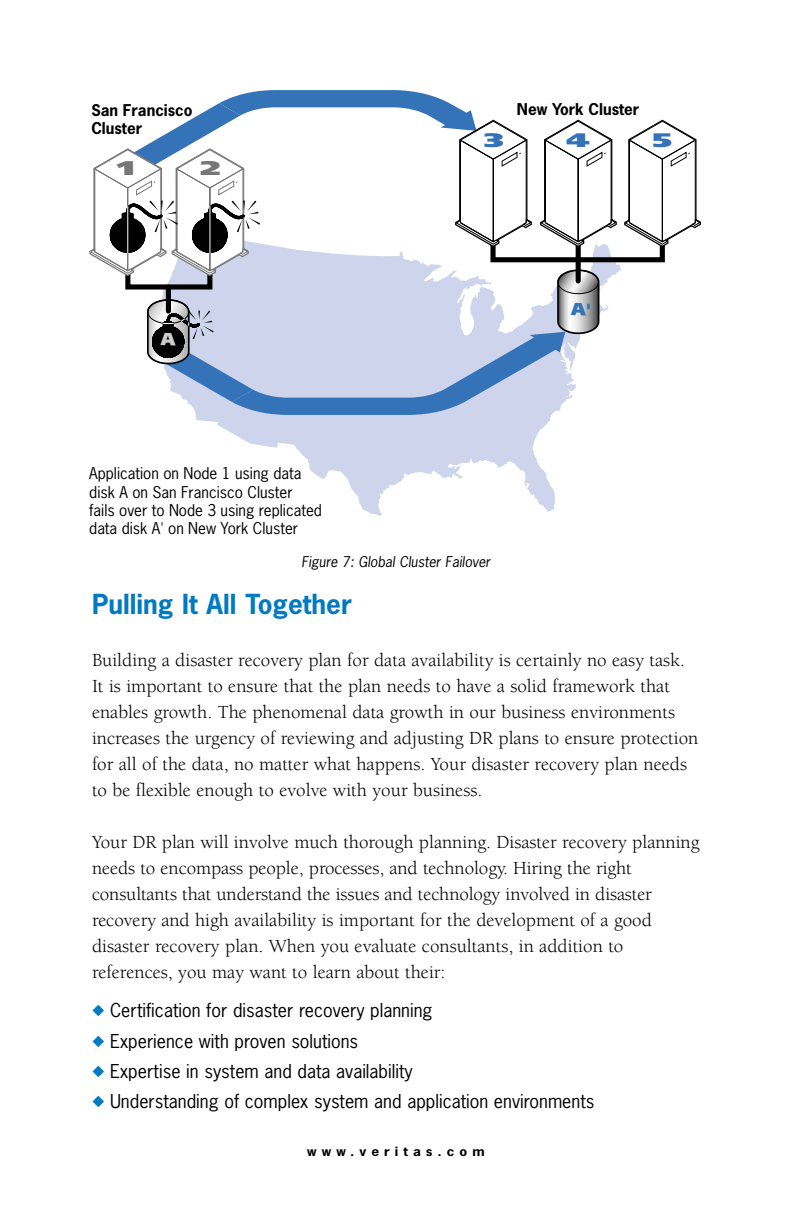
<style>
.page{position:relative;width:792px;height:1224px;background:#fff}
.page>*{position:absolute;margin:0;border:0;box-sizing:border-box;transform-origin:0 0}
.t1{font:700 26px "News Gothic";color:#007ac2}
.t2{font:900 19.8px "Frutiger";color:#777;scale:1.73 1}
.t3{font:900 19.6px "Frutiger";color:#3473b8;scale:1.73 1}
.t4{font:19px/26px "Berkeley";color:#000}
.t5{font:18px "News Gothic";color:#000}
.t6{font:15.4px/18.4px "News Gothic";color:#000}
.t7{font:700 15.4px "News Gothic";color:#000}
.t8{font:italic 14px "News Gothic";color:#000}
.t9{font:700 12px "News Gothic";letter-spacing:.365em;color:#000;scale:1.14 1}
.s1{color:#007ac2}
</style>
<div class="page">
<svg style="left:195px;top:415px;width:361px;height:101px"></svg>
<svg style="left:89px;top:90px;width:612px;height:325px"></svg>
<p class="t7" style="left:91px;top:104px;width:103px">San Francisco</p>
<p class="t7" style="left:517px;top:103px;width:124px">New York Cluster</p>
<p class="t7" style="left:91px;top:122px;width:52px">Cluster</p>
<p class="t3" style="left:484px;top:132px;width:13px">3</p>
<p class="t3" style="left:566px;top:132px;width:15px">4</p>
<p class="t3" style="left:652px;top:132px;width:13px">5</p>
<p class="t2" style="left:117px;top:160px;width:12px">1</p>
<p class="t2" style="left:200px;top:160px;width:13px">2</p>
<p class="t6" style="left:89px;top:466px;width:234px">Application on Node 1 using data disk A on San Francisco Cluster fails over to Node 3 using replicated data disk A' on New York Cluster</p>
<p class="t8" style="left:302px;top:556px;width:190px">Figure 7: Global Cluster Failover</p>
<h1 class="t1" style="left:92px;top:594px;width:261px">Pulling It All Together</h1>
<p class="t4" style="left:92px;top:649px;width:608px">Building a disaster recovery plan for data availability is certainly no easy task.<br>It is important to ensure that the plan needs to have a solid framework that enables growth. The phenomenal data growth in our business environments increases the urgency of reviewing and adjusting DR plans to ensure protection for all of the data, no matter what happens. Your disaster recovery plan needs to be flexible enough to evolve with your business.</p>
<p class="t4" style="left:92px;top:831px;width:609px">Your DR plan will involve much thorough planning. Disaster recovery planning needs to encompass people, processes, and technology. Hiring the right consultants that understand the issues and technology involved in disaster recovery and high availability is important for the development of a good disaster recovery plan. When you evaluate consultants, in addition to references, you may want to learn about their:</p>
<p class="t5" style="left:92px;top:1003px;width:342px"><span class="s1">◆</span> Certification for disaster recovery planning</p>
<p class="t5" style="left:92px;top:1034px;width:268px"><span class="s1">◆</span> Experience with proven solutions</p>
<p class="t5" style="left:92px;top:1064px;width:322px"><span class="s1">◆</span> Expertise in system and data availability</p>
<p class="t5" style="left:92px;top:1094px;width:504px"><span class="s1">◆</span> Understanding of complex system and application environments</p>
<p class="t9" style="left:307px;top:1147px;width:157px">www.veritas.com</p>
</div>
